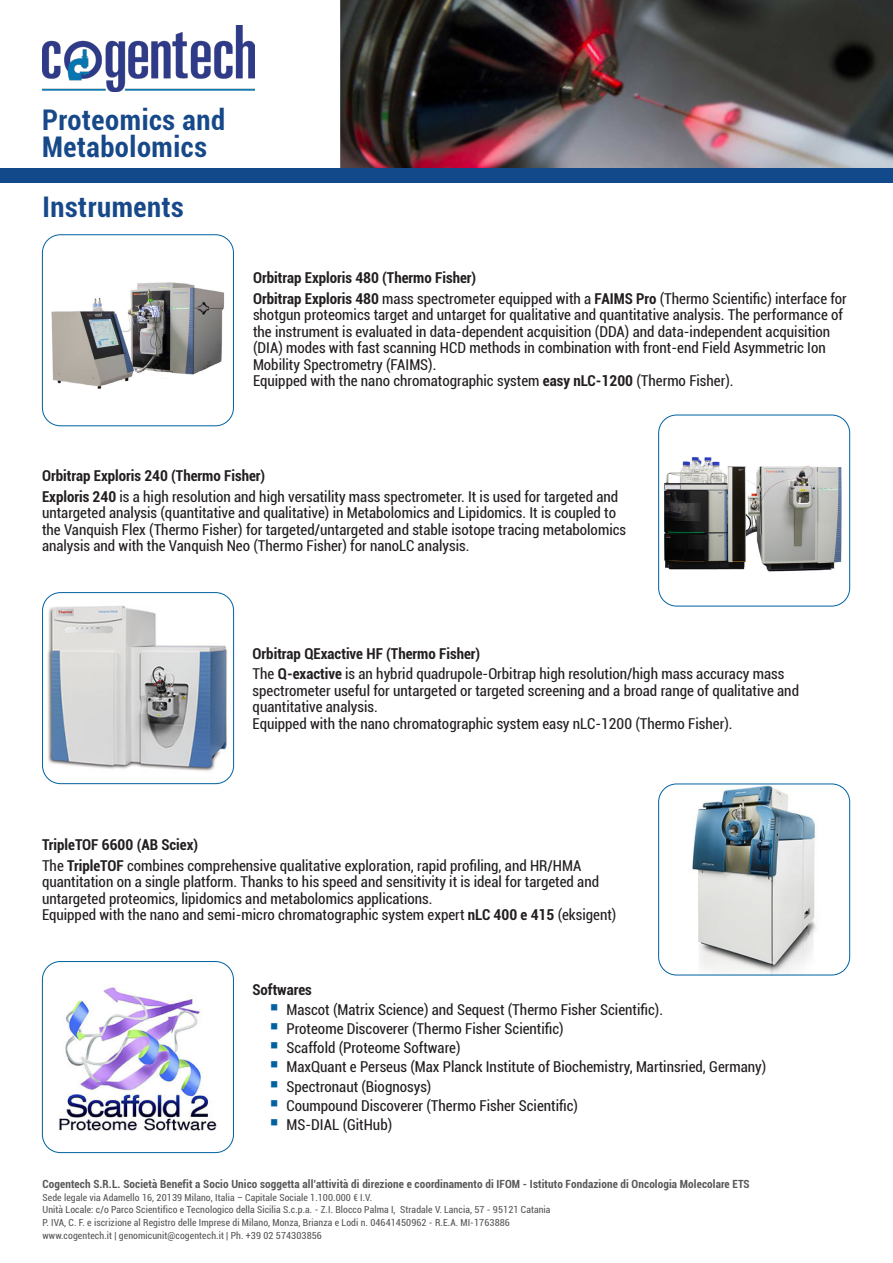
<style>
.page{position:relative;width:893px;height:1263px;background:#fff}
.page>*{position:absolute;margin:0;border:0;box-sizing:border-box;transform-origin:0 0}
.Titolo-h2{font:700 condensed 28.5px/27px "Roboto";letter-spacing:.02em;color:#17498a}
.testo{font:condensed 15px/16.5px "Roboto";color:#231f20}
.testo_-_nome_strumen{font:700 condensed 15px "Roboto";color:#231f20}
.t1{font:700 condensed 11.25px "Roboto";letter-spacing:.01em;color:#57585a}
.t2{font:condensed 9.75px/12.8px "Roboto";letter-spacing:.01em;color:#57585a}
.s1{font-weight:700}
.s2{color:#0061a1}
</style>
<div class="page">
<img style="left:340px;top:0;width:553px;height:168px">
<div style="left:0;top:168px;width:893px;height:15px;background:#12498b"></div>
<img style="left:42px;top:26px;width:213px;height:66px">
<img style="left:51px;top:282px;width:174px;height:107px">
<div style="left:42px;top:235px;width:192px;height:191px;border:1px solid #0061a1;border-radius:18px"></div>
<img style="left:663px;top:457px;width:179px;height:115px">
<div style="left:658px;top:415px;width:192px;height:191px;border:1px solid #0061a1;border-radius:18px"></div>
<img style="left:43px;top:600px;width:191px;height:176px">
<div style="left:42px;top:592px;width:192px;height:192px;border:1px solid #0061a1;border-radius:18px"></div>
<img style="left:692px;top:786px;width:124px;height:187px">
<div style="left:658px;top:784px;width:192px;height:191px;border:1px solid #0061a1;border-radius:18px"></div>
<img style="left:58px;top:986px;width:159px;height:145px">
<div style="left:42px;top:961px;width:192px;height:192px;border:1px solid #0061a1;border-radius:18px"></div>
<h1 class="Titolo-h2" style="left:42px;top:105px;width:185px">Proteomics and<br>Metabolomics</h1>
<p class="Titolo-h2" style="left:43px;top:192px;width:143px">Instruments</p>
<p class="testo_-_nome_strumen" style="left:253px;top:267px;width:225px">Orbitrap Exploris 480 (Thermo Fisher)</p>
<p class="testo" style="left:253px;top:289px;width:595px"><span class="s1">Orbitrap Exploris 480</span> mass spectrometer equipped with a <span class="s1">FAIMS Pro</span> (Thermo Scientific) interface for shotgun proteomics target and untarget for qualitative and quantitative analysis. The performance of the instrument is evaluated in data-dependent acquisition (DDA) and data-independent acquisition (DIA) modes with fast scanning HCD methods in combination with front-end Field Asymmetric Ion Mobility Spectrometry (FAIMS).</p>
<p class="testo" style="left:253px;top:372px;width:482px">Equipped with the nano chromatographic system <span class="s1">easy nLC-1200</span> (Thermo Fisher).</p>
<p class="testo_-_nome_strumen" style="left:42px;top:465px;width:225px">Orbitrap Exploris 240 (Thermo Fisher)</p>
<p class="testo" style="left:42px;top:488px;width:586px"><span class="s1">Exploris 240</span> is a high resolution and high versatility mass spectrometer. It is used for targeted and untargeted analysis (quantitative and qualitative) in Metabolomics and Lipidomics. It is coupled to the Vanquish Flex (Thermo Fisher) for targeted/untargeted and stable isotope tracing metabolomics analysis and with the Vanquish Neo (Thermo Fisher) for nanoLC analysis.</p>
<p class="testo_-_nome_strumen" style="left:253px;top:643px;width:229px">Orbitrap QExactive HF (Thermo Fisher)</p>
<p class="testo" style="left:253px;top:665px;width:548px">The <span class="s1">Q-exactive</span> is an hybrid quadrupole-Orbitrap high resolution/high mass accuracy mass spectrometer useful for untargeted or targeted screening and a broad range of qualitative and quantitative analysis.</p>
<p class="testo" style="left:253px;top:715px;width:481px">Equipped with the nano chromatographic system easy nLC-1200 (Thermo Fisher).</p>
<p class="testo_-_nome_strumen" style="left:42px;top:834px;width:158px">TripleTOF 6600 (AB Sciex)</p>
<p class="testo" style="left:42px;top:857px;width:559px">The <span class="s1">TripleTOF</span> combines comprehensive qualitative exploration, rapid profiling, and HR/HMA quantitation on a single platform. Thanks to his speed and sensitivity it is ideal for targeted and untargeted proteomics, lipidomics and metabolomics applications.</p>
<p class="testo" style="left:42px;top:906px;width:576px">Equipped with the nano and semi-micro chromatographic system expert <span class="s1">nLC 400 e 415</span> (eksigent)</p>
<p class="testo_-_nome_strumen" style="left:252px;top:979px;width:61px">Softwares</p>
<p class="testo" style="left:269px;top:1000px;width:395px"><span class="s2">▪</span> Mascot (Matrix Science) and Sequest (Thermo Fisher Scientific).</p>
<p class="testo" style="left:269px;top:1020px;width:296px"><span class="s2">▪</span> Proteome Discoverer (Thermo Fisher Scientific)</p>
<p class="testo" style="left:269px;top:1039px;width:192px"><span class="s2">▪</span> Scaffold (Proteome Software)</p>
<p class="testo" style="left:269px;top:1058px;width:498px"><span class="s2">▪</span> MaxQuant e Perseus (Max Planck Institute of Biochemistry, Martinsried, Germany)</p>
<p class="testo" style="left:269px;top:1077px;width:163px"><span class="s2">▪</span> Spectronaut (Biognosys)</p>
<p class="testo" style="left:269px;top:1097px;width:310px"><span class="s2">▪</span> Coumpound Discoverer (Thermo Fisher Scientific)</p>
<p class="testo" style="left:269px;top:1116px;width:124px"><span class="s2">▪</span> MS-DIAL (GitHub)</p>
<p class="t1" style="left:43px;top:1176px;width:709px">Cogentech S.R.L. Società Benefit a Socio Unico soggetta all’attività di direzione e coordinamento di IFOM - Istituto Fondazione di Oncologia Molecolare ETS</p>
<p class="t2" style="left:43px;top:1190px;width:509px">Sede legale via Adamello 16, 20139 Milano, Italia – Capitale Sociale 1.100.000 € I.V.<br>Unità Locale: c/o Parco Scientifico e Tecnologico della Sicilia S.c.p.a. - Z.I. Blocco Palma I, Stradale V. Lancia, 57 - 95121 Catania P. IVA, C. F. e iscrizione al Registro delle Imprese di Milano, Monza, Brianza e Lodi n. 04641450962 - R.E.A. MI-1763886 www.cogentech.it | genomicunit@cogentech.it | Ph. +39 02 574303856</p>
</div>
